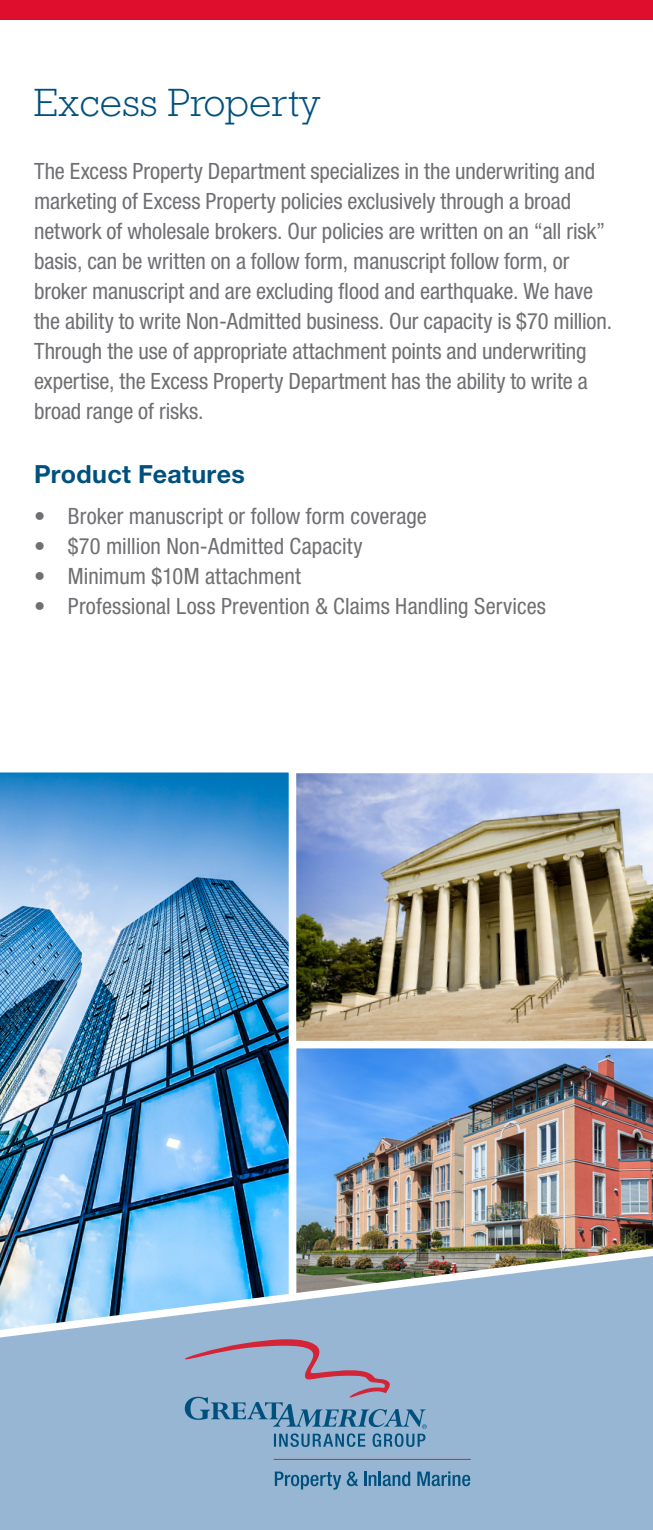
<style>
.page{position:relative;width:653px;height:1530px;background:#fff}
.page>*{position:absolute;margin:0;border:0;box-sizing:border-box;transform-origin:0 0}
.t1{font:300 40px "Rockwell Std";color:#00507d}
.t2{font:700 25px "Helvetica Neue LT Std";letter-spacing:.015em;color:#00507d}
.t3{font:condensed 22.5px/30px "Helvetica Neue LT Std";letter-spacing:-.005em;color:#706f73}
</style>
<div class="page">
<img style="left:296px;top:773px;width:356px;height:268px">
<div style="left:0;top:0;width:652px;height:19px;background:#de0e2c"></div>
<img style="left:296px;top:1048px;width:356px;height:191px">
<img style="left:0;top:772px;width:289px;height:467px">
<svg style="left:0;top:1239px;width:652px;height:291px;background:#96b5ce"></svg>
<svg style="left:184px;top:1336px;width:243px;height:111px;background:#8ba4c2"></svg>
<svg style="left:275px;top:1472px;width:66px;height:18px"></svg>
<svg style="left:347px;top:1472px;width:11px;height:14px"></svg>
<svg style="left:364px;top:1472px;width:12px;height:14px"></svg>
<hr style="left:378px;top:1472px;width:3px;height:14px;background:#00507d">
<svg style="left:382px;top:1472px;width:28px;height:14px"></svg>
<svg style="left:417px;top:1471px;width:53px;height:15px"></svg>
<hr style="left:273px;top:1459px;width:198px;height:1px;background:#d42437">
<h1 class="t1" style="left:34px;top:79px;width:288px">Excess Property</h1>
<p class="t3" style="left:34px;top:156px;width:579px">The Excess Property Department specializes in the underwriting and marketing of Excess Property policies exclusively through a broad network of wholesale brokers. Our policies are written on an “all risk” basis, can be written on a follow form, manuscript follow form, or broker manuscript and are excluding flood and earthquake. We have the ability to write Non-Admitted business. Our capacity is $70 million.<br>Through the use of appropriate attachment points and underwriting expertise, the Excess Property Department has the ability to write a broad range of risks.</p>
<p class="t2" style="left:34px;top:459px;width:212px">Product Features</p>
<p class="t3" style="left:34px;top:501px;width:394px">• Broker manuscript or follow form coverage</p>
<p class="t3" style="left:34px;top:531px;width:330px">• $70 million Non-Admitted Capacity</p>
<p class="t3" style="left:34px;top:561px;width:268px">• Minimum $10M attachment</p>
<p class="t3" style="left:34px;top:591px;width:513px">• Professional Loss Prevention &amp; Claims Handling Services</p>
</div>
